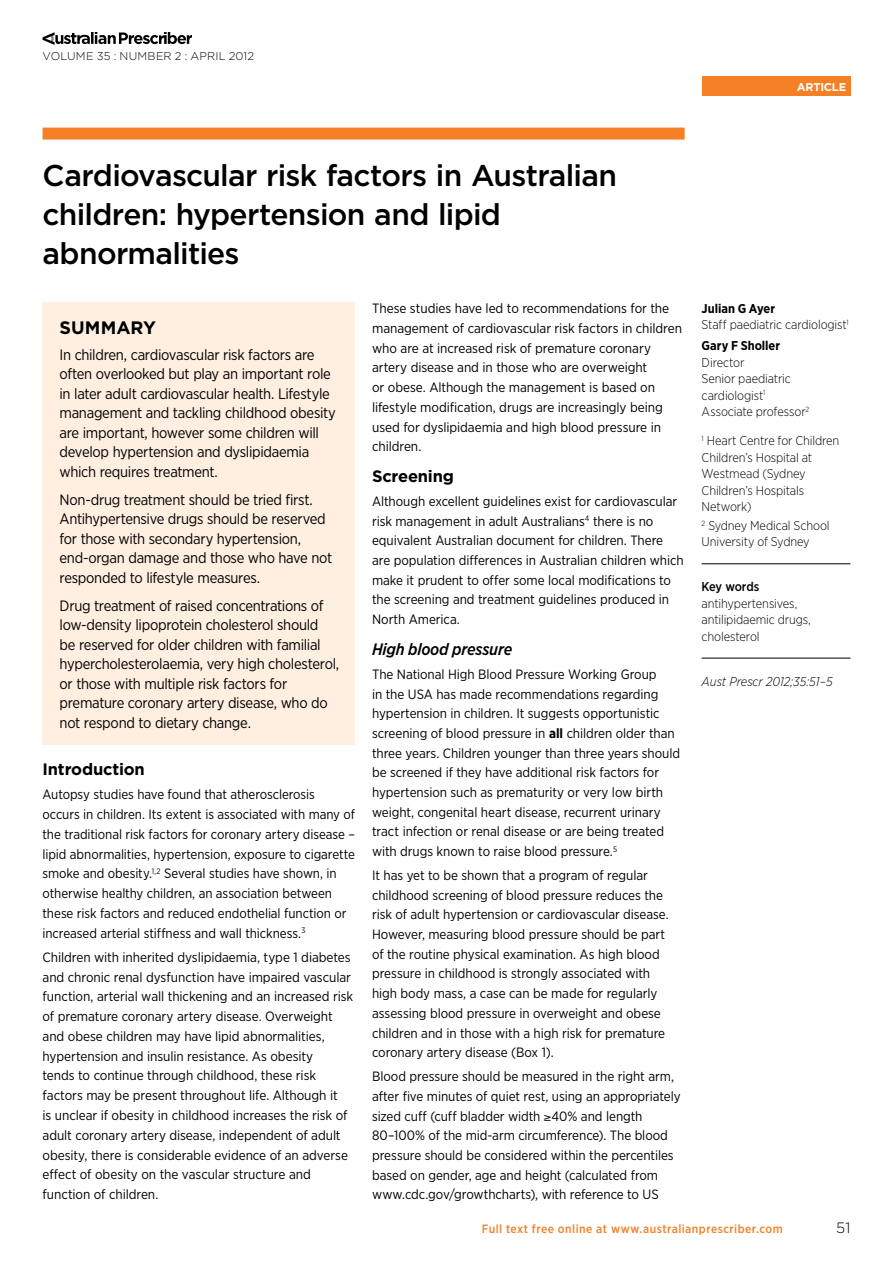
<style>
.page{position:relative;width:893px;height:1263px;background:#fff}
.page>*{position:absolute;margin:0;border:0;box-sizing:border-box;transform-origin:0 0}
.t1{font:500 30px/39px "Gotham";letter-spacing:-.025em;color:#000}
.t2{font:700 18px "Gotham";letter-spacing:.005em;color:#000}
.t3{font:700 16.5px "Gotham";color:#000}
.t4{font:italic 500 16.5px "Gotham Narrow";letter-spacing:-.015em;color:#000}
.t5{font:15px/19.5px "Gotham Narrow";letter-spacing:-.02em;color:#000}
.t6{font:300 15px "Gotham";color:#000}
.t7{font:13.5px/19.6px "Gotham Narrow";letter-spacing:-.005em;color:#000}
.t8{font:300 12.75px/16.5px "Gotham Narrow";letter-spacing:-.01em;color:#000}
.t9{font:italic 300 12.75px "Gotham Narrow";color:#000}
.t10{font:700 12.75px "Gotham Narrow";color:#000}
.t11{font:500 12.75px "Gotham Narrow";letter-spacing:-.015em;color:#000}
.t12{font:500 12px "Gotham Narrow";letter-spacing:.035em;color:#f58025}
.t13{font:300 11.25px "Gotham";letter-spacing:.015em;color:#000}
.t14{font:700 11.25px "Gotham";letter-spacing:-.02em;color:#fff}
.s1{font-weight:700}
</style>
<div class="page">
<div style="left:702px;top:77px;width:148px;height:19px;background:#f58025"></div>
<svg style="left:43px;top:32px;width:149px;height:13px"></svg>
<div style="left:43px;top:303px;width:312px;height:442px;background:#ffefe1"></div>
<hr style="left:702px;top:563px;width:148px;height:1px;background:#000">
<hr style="left:702px;top:658px;width:148px;height:1px;background:#000">
<div style="left:43px;top:128px;width:642px;height:12px;background:#f58025"></div>
<p class="t13" style="left:43px;top:48px;width:213px">VOLUME 35 : NUMBER 2 : APRIL 2012</p>
<p class="t14" style="left:797px;top:79px;width:51px">article</p>
<h1 class="t1" style="left:43px;top:155px;width:576px">Cardiovascular risk factors in Australian children: hypertension and lipid abnormalities</h1>
<h2 class="t2" style="left:60px;top:316px;width:98px">SUMMARY</h2>
<p class="t5" style="left:60px;top:345px;width:278px">In children, cardiovascular risk factors are often overlooked but play an important role in later adult cardiovascular health. Lifestyle management and tackling childhood obesity are important, however some children will develop hypertension and dyslipidaemia which requires treatment.</p>
<p class="t5" style="left:60px;top:490px;width:274px">Non-drug treatment should be tried first.<br>Antihypertensive drugs should be reserved for those with secondary hypertension, end-organ damage and those who have not responded to lifestyle measures.</p>
<p class="t5" style="left:60px;top:596px;width:281px">Drug treatment of raised concentrations of low-density lipoprotein cholesterol should<br>be reserved for older children with familial hypercholesterolaemia, very high cholesterol, or those with multiple risk factors for premature coronary artery disease, who do not respond to dietary change.</p>
<p class="t3" style="left:43px;top:758px;width:104px">I ntroduction</p>
<p class="t7" style="left:43px;top:784px;width:314px">Autopsy studies have found that atherosclerosis occurs in children. Its extent is associated with many of the traditional risk factors for coronary artery disease – lipid abnormalities, hypertension, exposure to cigarette smoke and obesity.<sup>1,2</sup> Several studies have shown, in otherwise healthy children, an association between these risk factors and reduced endothelial function or increased arterial stiffness and wall thickness.<sup>3</sup></p>
<p class="t7" style="left:43px;top:947px;width:312px">Children with inherited dyslipidaemia, type 1 diabetes and chronic renal dysfunction have impaired vascular function, arterial wall thickening and an increased risk of premature coronary artery disease. Overweight and obese children may have lipid abnormalities, hypertension and insulin resistance. As obesity<br>tends to continue through childhood, these risk factors may be present throughout life. Although it<br>is unclear if obesity in childhood increases the risk of adult coronary artery disease, independent of adult obesity, there is considerable evidence of an adverse effect of obesity on the vascular structure and function of children.</p>
<p class="t7" style="left:372px;top:299px;width:312px">These studies have led to recommendations for the management of cardiovascular risk factors in children who are at increased risk of premature coronary artery disease and in those who are overweight<br>or obese. Although the management is based on lifestyle modification, drugs are increasingly being used for dyslipidaemia and high blood pressure in children.</p>
<p class="t3" style="left:372px;top:465px;width:83px">Screening</p>
<p class="t7" style="left:372px;top:491px;width:313px">Although excellent guidelines exist for cardiovascular risk management in adult Australians<sup>4</sup> there is no equivalent Australian document for children. There are population differences in Australian children which make it prudent to offer some local modifications to the screening and treatment guidelines produced in North America.</p>
<p class="t4" style="left:372px;top:639px;width:142px">High blood pressure</p>
<p class="t7" style="left:372px;top:664px;width:309px">The National High Blood Pressure Working Group<br>in the USA has made recommendations regarding hypertension in children. It suggests opportunistic screening of blood pressure in <span class="s1">all</span> children older than three years. Children younger than three years should be screened if they have additional risk factors for hypertension such as prematurity or very low birth weight, congenital heart disease, recurrent urinary tract infection or renal disease or are being treated with drugs known to raise blood pressure.<sup>5</sup></p>
<p class="t7" style="left:372px;top:865px;width:298px">It has yet to be shown that a program of regular childhood screening of blood pressure reduces the risk of adult hypertension or cardiovascular disease.<br>However, measuring blood pressure should be part of the routine physical examination. As high blood pressure in childhood is strongly associated with high body mass, a case can be made for regularly assessing blood pressure in overweight and obese children and in those with a high risk for premature coronary artery disease (Box 1).</p>
<p class="t7" style="left:372px;top:1066px;width:310px">Blood pressure should be measured in the right arm, after five minutes of quiet rest, using an appropriately sized cuff (cuff bladder width ≥40% and length 80–100% of the mid-arm circumference). The blood pressure should be considered within the percentiles based on gender, age and height (calculated from www.cdc.gov/growthcharts), with reference to US</p>
<p class="t8" style="left:702px;top:300px;width:149px"><span class="s1">Julian G Ayer<br></span>Staff paediatric cardiologist<sup>1</sup></p>
<p class="t10" style="left:702px;top:337px;width:80px">Gary F Sholler</p>
<p class="t8" style="left:702px;top:354px;width:109px">Director<br>Senior paediatric cardiologist<sup>1<br></sup>Associate professor<sup>2</sup></p>
<p class="t8" style="left:702px;top:432px;width:139px"><sup>1</sup> Heart Centre for Children<br>Children’s Hospital at<br>Westmead (Sydney<br>Children’s Hospitals<br>Network)</p>
<p class="t8" style="left:702px;top:517px;width:130px"><sup>2</sup> Sydney Medical School<br>University of Sydney</p>
<p class="t11" style="left:702px;top:579px;width:59px">Key words</p>
<p class="t8" style="left:702px;top:595px;width:111px">antihypertensives, antilipidaemic drugs, cholesterol</p>
<p class="t9" style="left:702px;top:673px;width:133px">Aust Prescr 2012;35:51–5</p>
<p class="t12" style="left:482px;top:1221px;width:302px">Full text free online at www.australianprescriber.com</p>
<p class="t6" style="left:836px;top:1218px;width:16px">51</p>
</div>
